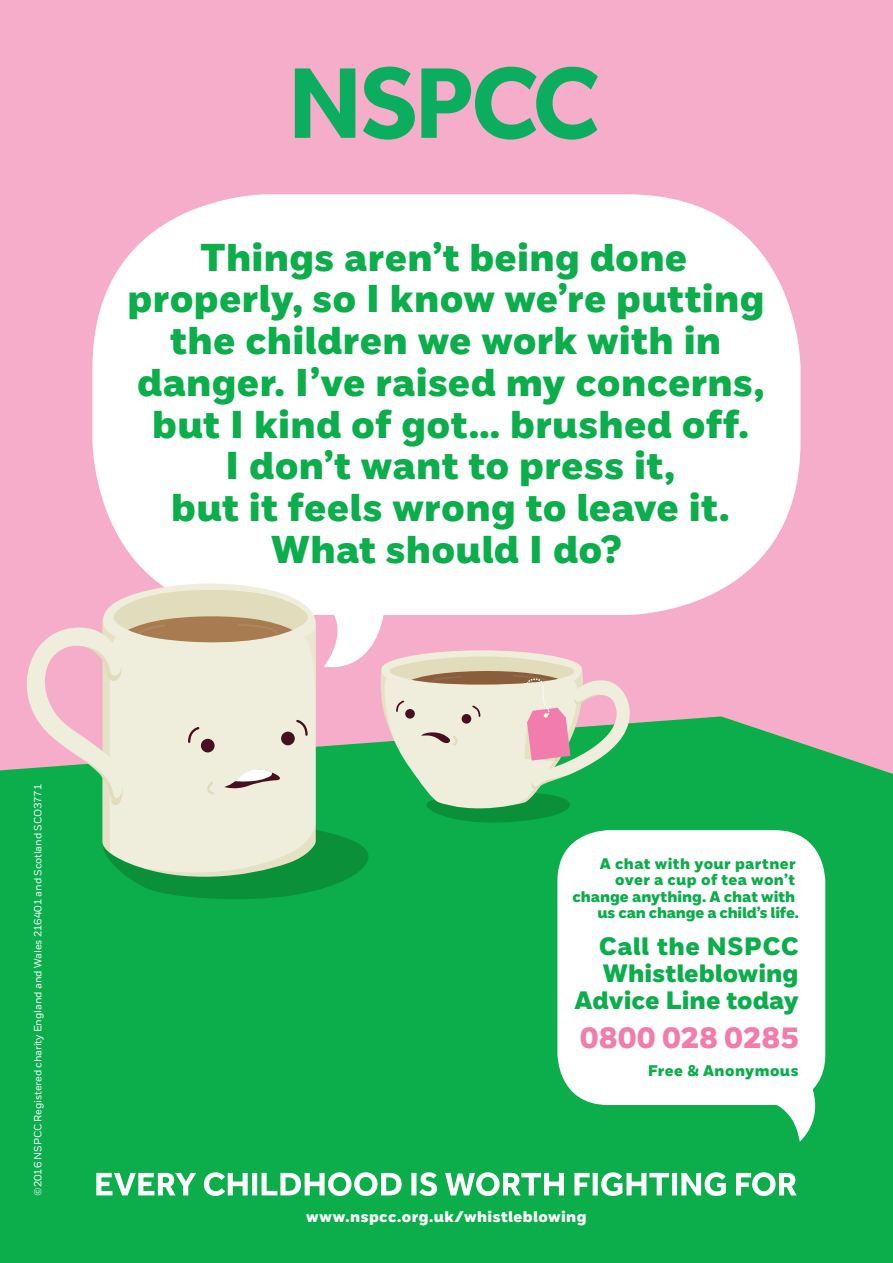
<style>
.page{position:relative;width:893px;height:1263px;background:#fff}
.page>*{position:absolute;margin:0;border:0;box-sizing:border-box;transform-origin:0 0}
.t1{font:38.7px/41.7px "NSPCC Headline";letter-spacing:.01em;color:#0cae4c;text-align:center}
.t2{font:29.25px "NSPCC Headline";letter-spacing:.01em;color:#f27cab}
.t3{font:25.05px/27px "NSPCC Headline";color:#0cae4c;text-align:right}
.t4{font:15.45px/16.4px "NSPCC Headline";letter-spacing:.01em;color:#0cae4c;text-align:right}
.t5{font:15.45px "NSPCC Headline";letter-spacing:.03em;color:#fff}
.t6{font:10.5px "NSPCC";letter-spacing:-.015em;color:#fff}
</style>
<div class="page">
<div style="left:0;top:0;width:893px;height:870px;background:#f5adca"></div>
<div style="left:0;top:716px;width:893px;height:547px;background:#0cae4c"></div>
<div style="left:92px;top:194px;width:708px;height:421px;background:#fff;border-radius:173px"></div>
<svg style="left:27px;top:548px;width:607px;height:351px"></svg>
<svg style="left:295px;top:67px;width:303px;height:73px"></svg>
<svg style="left:96px;top:1172px;width:701px;height:24px"></svg>
<svg style="left:772px;top:1042px;width:55px;height:100px"></svg>
<div style="left:557px;top:830px;width:268px;height:275px;background:#fff;border-radius:51px"></div>
<p class="t1" style="left:128px;top:236px;width:638px">Things aren’t being done properly, so I know we’re putting the children we work with in danger. I’ve raised my concerns, but I kind of got… brushed off.<br>I don’t want to press it,<br>but it feels wrong to leave it.<br>What should I do?</p>
<p class="t6" style="left:32px;top:1196px;width:414px;rotate:-90deg">©2016 NSPCC Registered charity England and Wales 216401 and Scotland SCO3771</p>
<p class="t4" style="left:573px;top:855px;width:228px">A chat with your partner over a cup of tea won’t change anything. A chat with us can change a child’s life.</p>
<p class="t3" style="left:575px;top:932px;width:225px">Call the NSPCC<br>Whistleblowing<br>Advice Line today</p>
<p class="t2" style="left:580px;top:1019px;width:220px">0800 028 0285</p>
<p class="t4" style="left:648px;top:1063px;width:152px">Free &amp; Anonymous</p>
<p class="t5" style="left:306px;top:1207px;width:282px">www.nspcc.org.uk/whistleblowing</p>
</div>
